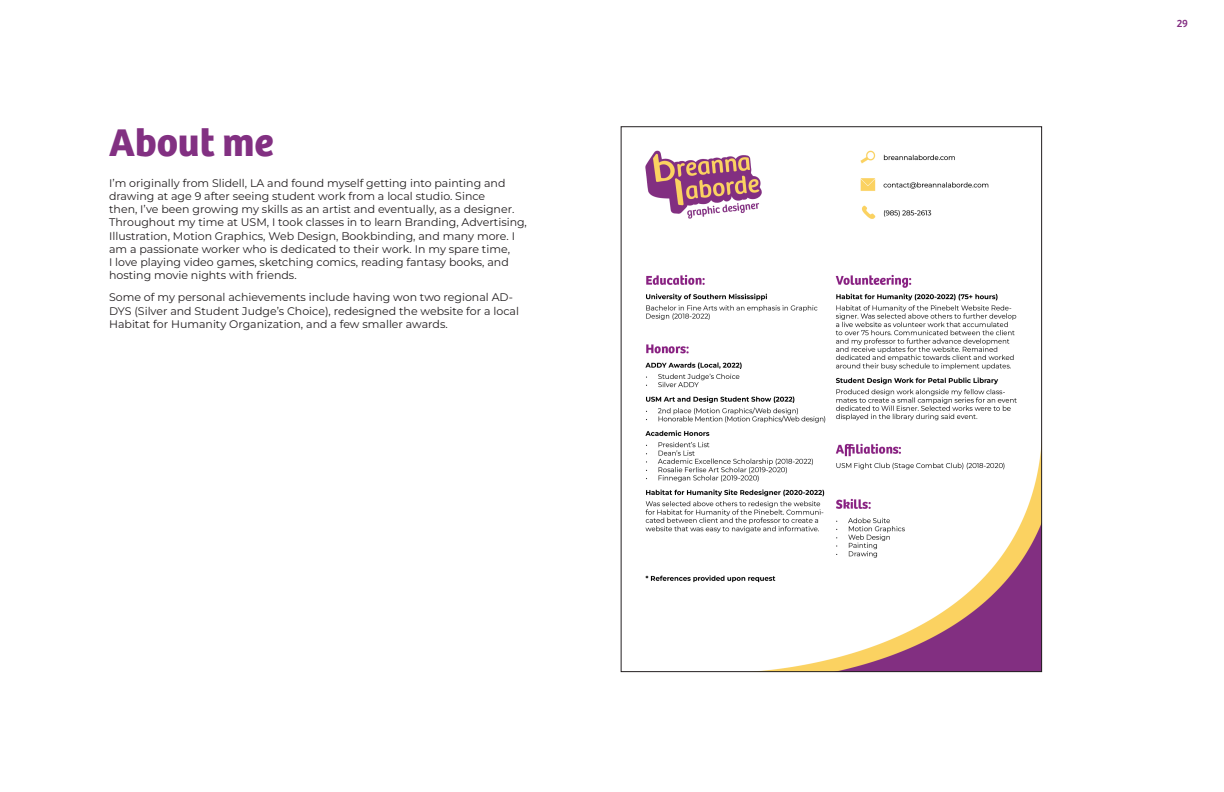
<style>
.page{position:relative;width:1224px;height:792px;background:#fff}
.page>*{position:absolute;margin:0;border:0;box-sizing:border-box;transform-origin:0 0}
.Header_2{font:700 40px "Bree";color:#823082}
.Paragraph_Style_1{font:100 11px/13.2px "Montserrat";color:#231f20}
.t1{font:11px "Bree";color:#832e82}
</style>
<div class="page">
<img style="left:645px;top:150px;width:395px;height:520px">
<p class="Header_2" style="left:109px;top:110px;width:166px">About me</p>
<p class="Paragraph_Style_1" style="left:109px;top:176px;width:419px">I’m originally from Slidell, LA and found myself getting into painting and drawing at age 9 after seeing student work from a local studio. Since<br>then, I’ve been growing my skills as an artist and eventually, as a designer.<br>Throughout my time at USM, I took classes in to learn Branding, Advertising, Illustration, Motion Graphics, Web Design, Bookbinding, and many more. I am a passionate worker who is dedicated to their work. In my spare time,<br>I love playing video games, sketching comics, reading fantasy books, and hosting movie nights with friends.</p>
<p class="Paragraph_Style_1" style="left:109px;top:291px;width:411px">Some of my personal achievements include having won two regional AD-<br>DYS (Silver and Student Judge’s Choice), redesigned the website for a local<br>Habitat for Humanity Organization, and a few smaller awards.</p>
<p class="t1" style="left:1177px;top:15px;width:13px">29</p>
</div>
